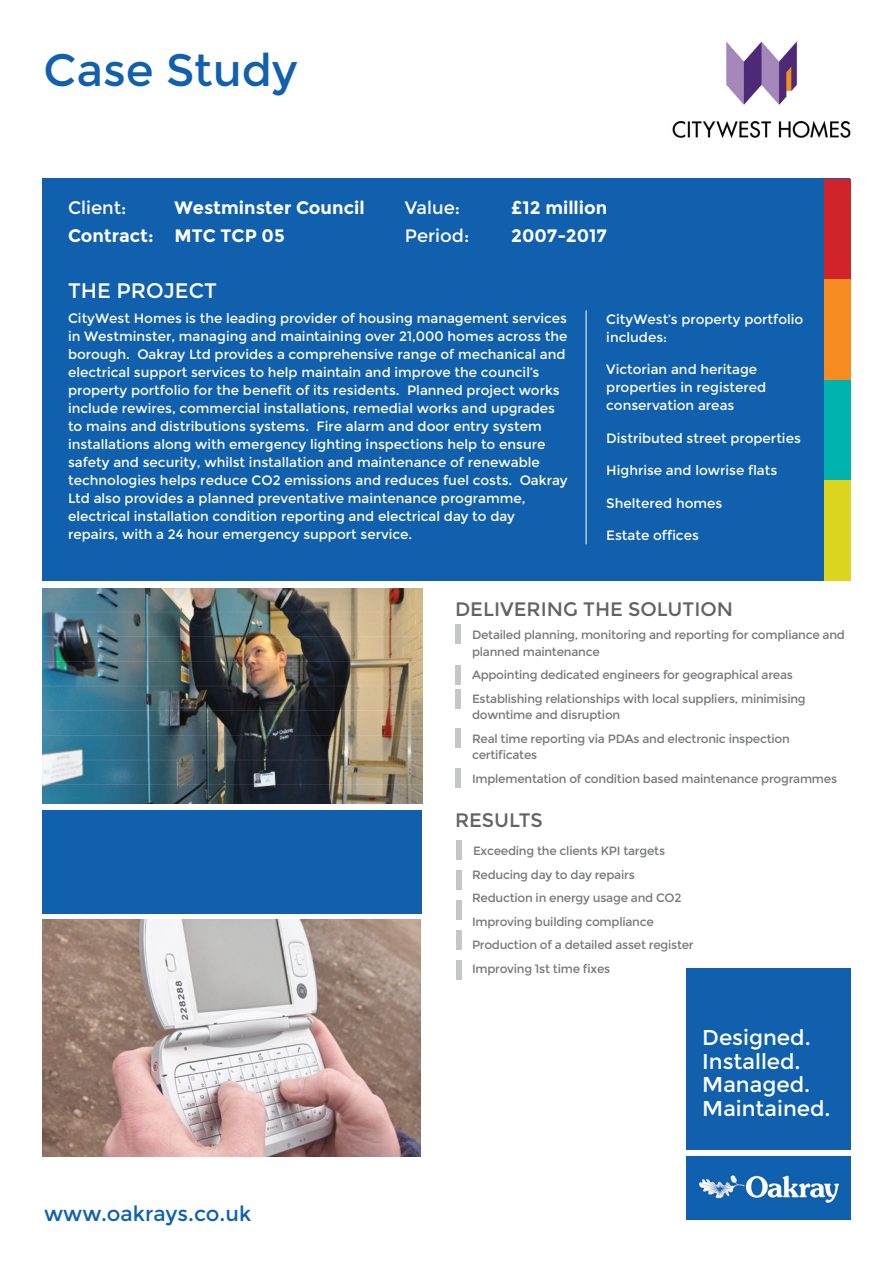
<style>
.page{position:relative;width:893px;height:1263px;background:#fff}
.page>*{position:absolute;margin:0;border:0;box-sizing:border-box;transform-origin:0 0}
.t1{font:45px "Montserrat";color:#1160ae}
.t2{font:21.45px "Montserrat";color:#fff}
.t3{font:21px "Montserrat";color:#1160ae}
.t4{font:21px "Montserrat";color:#fff}
.t5{font:19.5px "Montserrat";color:#636366}
.t6{font:700 18px "Montserrat";color:#fff}
.t7{font:18px "Montserrat";color:#fff}
.t8{font:13.5px/18px "Montserrat";color:#fff}
.t9{font:12px/16.5px "Montserrat";letter-spacing:-.02em;color:#76787b}
</style>
<div class="page">
<img style="left:43px;top:588px;width:379px;height:216px">
<div style="left:43px;top:179px;width:807px;height:402px;background:#1160ae"></div>
<div style="left:824px;top:179px;width:26px;height:101px;background:#d1232a"></div>
<div style="left:824px;top:279px;width:26px;height:101px;background:#f68c1f"></div>
<div style="left:824px;top:380px;width:26px;height:101px;background:#00b3ae"></div>
<div style="left:824px;top:480px;width:26px;height:101px;background:#dcd51f"></div>
<div style="left:455px;top:624px;width:5px;height:19px;background:#c5c6c8"></div>
<div style="left:455px;top:728px;width:5px;height:20px;background:#c5c6c8"></div>
<div style="left:455px;top:665px;width:5px;height:20px;background:#c5c6c8"></div>
<div style="left:455px;top:689px;width:5px;height:20px;background:#c5c6c8"></div>
<div style="left:455px;top:768px;width:5px;height:19px;background:#c5c6c8"></div>
<div style="left:456px;top:840px;width:5px;height:20px;background:#c5c6c8"></div>
<div style="left:456px;top:930px;width:5px;height:20px;background:#c5c6c8"></div>
<div style="left:456px;top:870px;width:5px;height:20px;background:#c5c6c8"></div>
<div style="left:456px;top:900px;width:5px;height:20px;background:#c5c6c8"></div>
<div style="left:456px;top:960px;width:5px;height:20px;background:#c5c6c8"></div>
<img style="left:687px;top:1156px;width:164px;height:64px">
<div style="left:687px;top:968px;width:164px;height:181px;background:#1160ae"></div>
<div style="left:43px;top:810px;width:379px;height:103px;background:#1160ae"></div>
<img style="left:43px;top:920px;width:378px;height:237px">
<hr style="left:586px;top:310px;width:1px;height:234px;background:#fff">
<img style="left:672px;top:41px;width:179px;height:97px">
<p class="t1" style="left:44px;top:44px;width:256px">Case Study</p>
<p class="t7" style="left:68px;top:198px;width:60px">Client:</p>
<p class="t6" style="left:175px;top:197px;width:192px">Westminster Council</p>
<p class="t6" style="left:68px;top:225px;width:218px">Contract: MTC TCP 05</p>
<p class="t7" style="left:405px;top:198px;width:57px">Value:</p>
<p class="t6" style="left:511px;top:197px;width:98px">£12 million</p>
<p class="t7" style="left:405px;top:226px;width:66px">Period:</p>
<p class="t6" style="left:511px;top:225px;width:97px">2007-2017</p>
<p class="t4" style="left:68px;top:278px;width:150px">THE PROJECT</p>
<p class="t8" style="left:68px;top:309px;width:501px">CityWest Homes is the leading provider of housing management services in Westminster, managing and maintaining over 21,000 homes across the borough. Oakray Ltd provides a comprehensive range of mechanical and electrical support services to help maintain and improve the council’s property portfolio for the benefit of its residents. Planned project works include rewires, commercial installations, remedial works and upgrades to mains and distributions systems. Fire alarm and door entry system installations along with emergency lighting inspections help to ensure safety and security, whilst installation and maintenance of renewable technologies helps reduce CO2 emissions and reduces fuel costs. Oakray Ltd also provides a planned preventative maintenance programme, electrical installation condition reporting and electrical day to day repairs, with a 24 hour emergency support service.</p>
<p class="t8" style="left:606px;top:310px;width:199px">CityWest’s property portfolio includes:</p>
<p class="t8" style="left:606px;top:361px;width:162px">Victorian and heritage properties in registered conservation areas</p>
<p class="t8" style="left:606px;top:429px;width:196px">Distributed street properties</p>
<p class="t8" style="left:606px;top:462px;width:172px">Highrise and lowrise flats</p>
<p class="t8" style="left:606px;top:494px;width:118px">Sheltered homes</p>
<p class="t8" style="left:606px;top:527px;width:94px">Estate offices</p>
<p class="t5" style="left:455px;top:597px;width:280px">DELIVERING THE SOLUTION</p>
<p class="t9" style="left:472px;top:627px;width:374px">Detailed planning, monitoring and reporting for compliance and planned maintenance</p>
<p class="t9" style="left:472px;top:667px;width:322px">Appointing dedicated engineers for geographical areas</p>
<p class="t9" style="left:472px;top:690px;width:335px">Establishing relationships with local suppliers, minimising downtime and disruption</p>
<p class="t9" style="left:472px;top:730px;width:319px">Real time reporting via PDAs and electronic inspection certificates</p>
<p class="t9" style="left:472px;top:770px;width:367px">Implementation of condition based maintenance programmes</p>
<p class="t5" style="left:455px;top:809px;width:89px">RESULTS</p>
<p class="t9" style="left:473px;top:843px;width:194px">Exceeding the clients KPI targets</p>
<p class="t9" style="left:472px;top:866px;width:164px">Reducing day to day repairs</p>
<p class="t9" style="left:472px;top:890px;width:211px">Reduction in energy usage and CO2</p>
<p class="t9" style="left:472px;top:913px;width:183px">Improving building compliance</p>
<p class="t9" style="left:472px;top:937px;width:223px">Production of a detailed asset register</p>
<p class="t9" style="left:472px;top:960px;width:140px">Improving 1st time fixes</p>
<p class="t3" style="left:44px;top:1201px;width:209px">www.oakrays.co.uk</p>
<p class="t2" style="left:702px;top:1025px;width:110px">Designed.</p>
<p class="t2" style="left:702px;top:1048px;width:100px">Installed.</p>
<p class="t2" style="left:702px;top:1072px;width:109px">Managed.</p>
<p class="t2" style="left:702px;top:1095px;width:130px">Maintained.</p>
</div>
